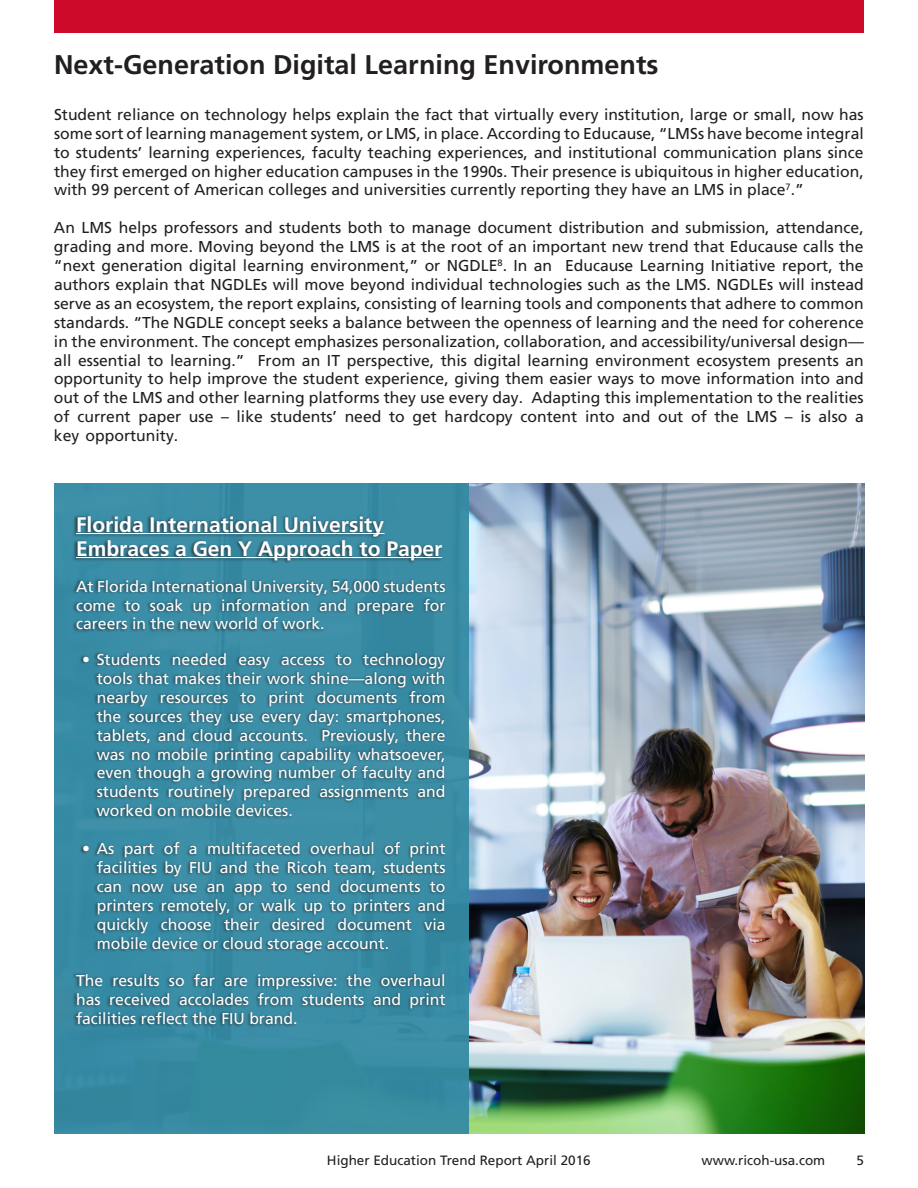
<style>
.page{position:relative;width:918px;height:1188px;background:#fff}
.page>*{position:absolute;margin:0;border:0;box-sizing:border-box;transform-origin:0 0}
.t1{font:700 27px "Info Print Frutiger";color:#231f20}
.t2{font:700 21px "Info Print Frutiger";color:#fff}
.t3{font:15.75px/18.9px "Info Print Frutiger";color:#231f20;text-align:justify}
.t4{font:15.75px/18.9px "Info Print Frutiger";color:#fff;text-align:justify}
.t5{font:13.5px "Info Print Frutiger";color:#231f20}
</style>
<div class="page">
<img style="left:469px;top:484px;width:396px;height:650px">
<div style="left:54px;top:0;width:810px;height:32px;background:#ce0a2b"></div>
<div style="left:54px;top:484px;width:415px;height:650px;background:#358ba4"></div>
<div style="left:72px;top:578px;width:375px;height:55px;background:#231f20;opacity:.75"></div>
<div style="left:72px;top:514px;width:372px;height:50px;background:#231f20;opacity:.75"></div>
<hr style="left:76px;top:533px;width:309px;height:1px;background:#fff">
<hr style="left:76px;top:557px;width:366px;height:1px;background:#fff">
<div style="left:72px;top:972px;width:374px;height:55px;background:#231f20;opacity:.75"></div>
<div style="left:92px;top:651px;width:355px;height:304px;background:#231f20;opacity:.75"></div>
<div style="left:79px;top:655px;width:11px;height:199px;background:#231f20;opacity:.75"></div>
<p class="t1" style="left:54px;top:49px;width:606px">Next-Generation Digital Learning Environments</p>
<p class="t3" style="left:54px;top:105px;width:811px">Student reliance on technology helps explain the fact that virtually every institution, large or small, now has some sort of learning management system, or LMS, in place. According to Educause, “LMSs have become integral to students’ learning experiences, faculty teaching experiences, and institutional communication plans since they first emerged on higher education campuses in the 1990s. Their presence is ubiquitous in higher education, with 99 percent of American colleges and universities currently reporting they have an LMS in place<sup>7</sup>.”</p>
<p class="t3" style="left:54px;top:218px;width:811px">An LMS helps professors and students both to manage document distribution and submission, attendance, grading and more. Moving beyond the LMS is at the root of an important new trend that Educause calls the “next generation digital learning environment,” or NGDLE<sup>8</sup>. In an Educause Learning Initiative report, the authors explain that NGDLEs will move beyond individual technologies such as the LMS. NGDLEs will instead serve as an ecosystem, the report explains, consisting of learning tools and components that adhere to common standards. “The NGDLE concept seeks a balance between the openness of learning and the need for coherence in the environment. The concept emphasizes personalization, collaboration, and accessibility/universal design— all essential to learning.” From an IT perspective, this digital learning environment ecosystem presents an opportunity to help improve the student experience, giving them easier ways to move information into and out of the LMS and other learning platforms they use every day. Adapting this implementation to the realities of current paper use – like students’ need to get hardcopy content into and out of the LMS – is also a key opportunity.</p>
<p class="t2" style="left:76px;top:512px;width:310px">Florida International University</p>
<p class="t2" style="left:76px;top:536px;width:368px">Embraces a Gen Y Approach to Paper</p>
<p class="t4" style="left:76px;top:577px;width:371px">At Florida International University, 54,000 students come to soak up information and prepare for careers in the new world of work.</p>
<p class="t4" style="left:97px;top:650px;width:350px;text-indent:-15px">• Students needed easy access to technology tools that makes their work shine—along with nearby resources to print documents from the sources they use every day: smartphones, tablets, and cloud accounts. Previously, there was no mobile printing capability whatsoever, even though a growing number of faculty and students routinely prepared assignments and worked on mobile devices.</p>
<p class="t4" style="left:97px;top:839px;width:350px;text-indent:-15px">• As part of a multifaceted overhaul of print facilities by FIU and the Ricoh team, students can now use an app to send documents to printers remotely, or walk up to printers and quickly choose their desired document via mobile device or cloud storage account.</p>
<p class="t4" style="left:76px;top:972px;width:371px">The results so far are impressive: the overhaul has received accolades from students and print facilities reflect the FIU brand.</p>
<p class="t5" style="left:327px;top:1153px;width:265px">Higher Education Trend Report April 2016</p>
<p class="t5" style="left:702px;top:1153px;width:125px">www.ricoh-usa.com</p>
<p class="t5" style="left:856px;top:1153px;width:9px">5</p>
</div>
